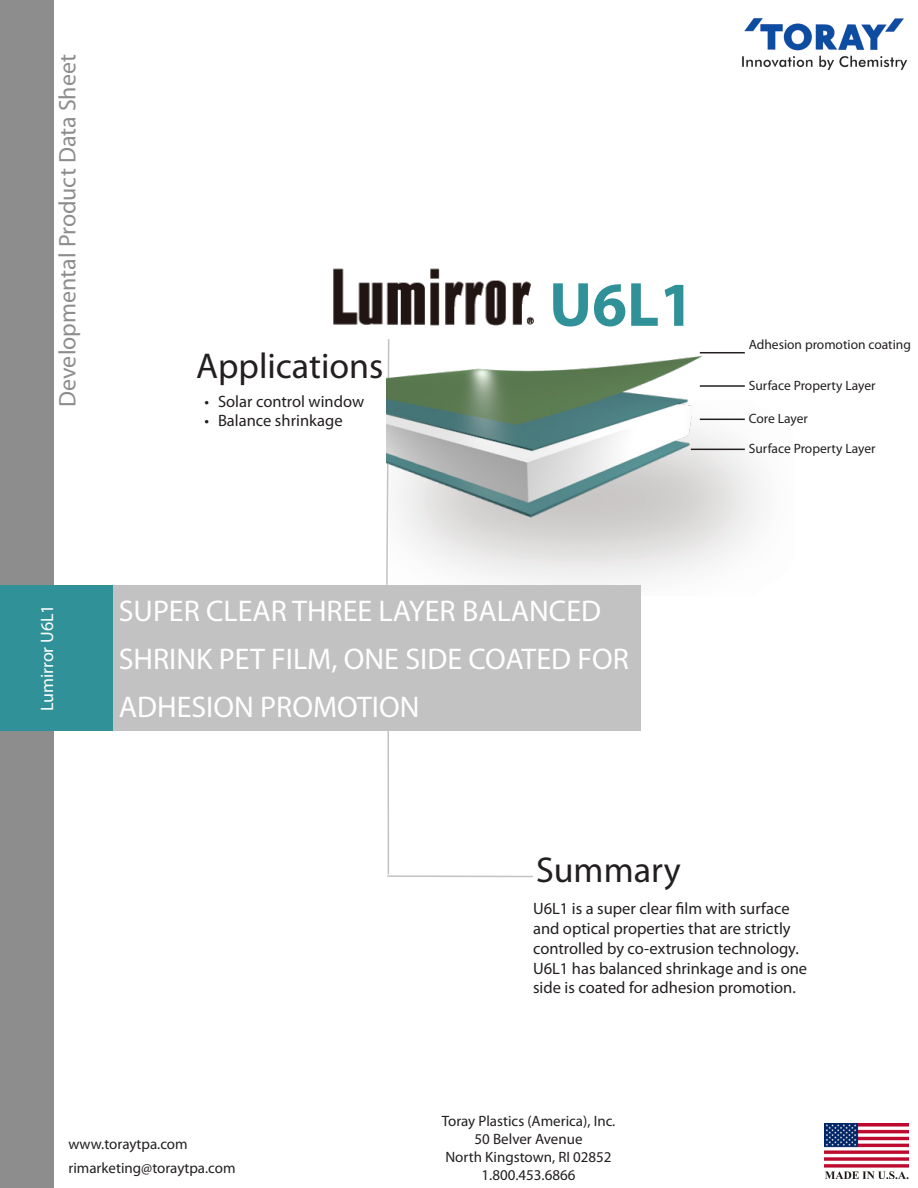
<style>
.page{position:relative;width:918px;height:1188px;background:#fff}
.page>*{position:absolute;margin:0;border:0;box-sizing:border-box;transform-origin:0 0}
.t1{font:700 63px "Myriad Pro";color:#309298}
.t2{font:36px "Myriad Pro";color:#231f20}
.t3{font:30px/48px "Myriad Pro";color:#fff}
.t4{font:24px "Myriad Pro";color:#8d8d8d}
.t5{font:18px "Myriad Pro";color:#fff}
.t6{font:16.5px/19.8px "Myriad Pro";color:#231f20}
.t7{font:15px/18px "Myriad Pro";color:#231f20;text-align:center}
.t8{font:13.5px "Myriad Pro";color:#231f20}
</style>
<div class="page">
<div style="left:112px;top:585px;width:529px;height:146px;background:#c3c2c2"></div>
<hr style="left:387px;top:703px;width:2px;height:171px;background:#c3c2c2">
<hr style="left:387px;top:875px;width:146px;height:2px;background:#c3c2c2">
<div style="left:0;top:0;width:54px;height:1188px;background:#8d8d8d"></div>
<img style="left:333px;top:268px;width:198px;height:57px">
<img style="left:742px;top:18px;width:166px;height:51px">
<img style="left:825px;top:1123px;width:84px;height:56px">
<div style="left:0;top:585px;width:112px;height:146px;background:#309298"></div>
<img style="left:386px;top:316px;width:341px;height:416px">
<hr style="left:700px;top:419px;width:45px;height:1px;background:#231f20">
<hr style="left:691px;top:449px;width:54px;height:1px;background:#231f20">
<hr style="left:700px;top:385px;width:45px;height:2px;background:#231f20">
<hr style="left:700px;top:352px;width:45px;height:1px;background:#231f20">
<p class="t4" style="left:53px;top:407px;width:354px;rotate:-90deg">Developmental Product Data Sheet</p>
<h2 class="t2" style="left:196px;top:344px;width:189px">Applications</h2>
<p class="t6" style="left:205px;top:391px;width:161px">• Solar control window</p>
<p class="t6" style="left:205px;top:411px;width:140px">• Balance shrinkage</p>
<p class="t1" style="left:549px;top:264px;width:147px">U6L1</p>
<p class="t8" style="left:749px;top:336px;width:164px">Adhesion promotion coating</p>
<p class="t8" style="left:749px;top:377px;width:128px">Surface Property Layer</p>
<p class="t8" style="left:749px;top:411px;width:61px">Core Layer</p>
<p class="t8" style="left:749px;top:440px;width:128px">Surface Property Layer</p>
<p class="t5" style="left:36px;top:711px;width:109px;rotate:-90deg">Lumirror U6L1</p>
<p class="t3" style="left:119px;top:587px;width:512px">SUPER CLEAR THREE LAYER BALANCED<br>SHRINK PET FILM, ONE SIDE COATED FOR<br>ADHESION PROMOTION</p>
<h2 class="t2" style="left:536px;top:848px;width:146px">Summary</h2>
<p class="t6" style="left:533px;top:899px;width:276px">U6L1 is a super clear film with surface and optical properties that are strictly controlled by co-extrusion technology.<br>U6L1 has balanced shrinkage and is one side is coated for adhesion promotion.</p>
<p class="t7" style="left:68px;top:1132px;width:169px;line-height:24.2px;text-align:left">www.toraytpa.com rimarketing@toraytpa.com</p>
<p class="t7" style="left:442px;top:1112px;width:175px">Toray Plastics (America), Inc.<br>50 Belver Avenue<br>North Kingstown, RI 02852<br>1.800.453.6866</p>
</div>
